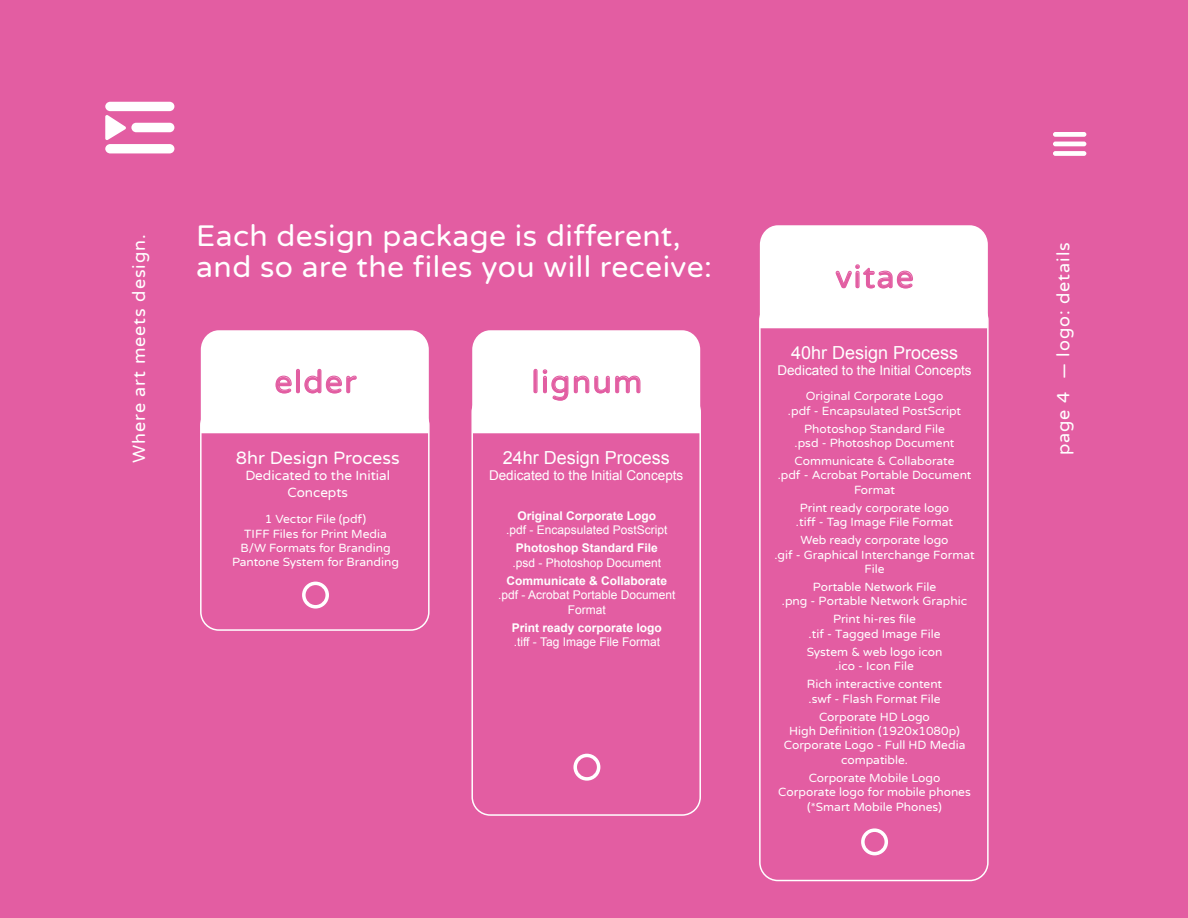
<style>
.page{position:relative;width:1188px;height:918px;background:#e35da2}
.page>*{position:absolute;margin:0;border:0;box-sizing:border-box;transform-origin:0 0}
.t1{font:31.5px "Varela Round";letter-spacing:.05em;color:#e35da2}
.t2{font:30px/31.5px "Varela Round";letter-spacing:.015em;color:#fff}
.t3{font:18px "Varela Round";letter-spacing:.05em;color:#fff}
.t4{font:18px "Arial";color:#fff}
.t5{font:18px "Varela Round";color:#fff}
.t6{font:13.5px "Arial";color:#fff}
.t7{font:13.5px/16.2px "Varela Round";color:#fff;text-align:center}
.t8{font:12px/14.4px "Varela Round";color:#fff;text-align:center}
.t9{font:12px/14.4px "Arial";color:#fff;text-align:center}
.t10{font:700 12px "Arial";color:#fff}
</style>
<div class="page">
<svg style="left:1053px;top:132px;width:33px;height:24px"></svg>
<div style="left:200px;top:407px;width:230px;height:224px;border:2px solid #fff;border-radius:18px"></div>
<div style="left:201px;top:330px;width:228px;height:103px;background:#fff"></div>
<svg style="left:302px;top:582px;width:27px;height:27px"></svg>
<div style="left:471px;top:393px;width:230px;height:423px;border:2px solid #fff;border-radius:18px"></div>
<div style="left:472px;top:330px;width:228px;height:103px;background:#fff"></div>
<svg style="left:573px;top:754px;width:27px;height:27px"></svg>
<div style="left:759px;top:302px;width:230px;height:579px;border:2px solid #fff;border-radius:18px"></div>
<div style="left:760px;top:225px;width:228px;height:103px;background:#fff"></div>
<svg style="left:861px;top:828px;width:27px;height:27px"></svg>
<svg style="left:105px;top:102px;width:69px;height:51px"></svg>
<h2 class="t2" style="left:196px;top:219px;width:517px">Each design package is different, and so are the files you will receive:</h2>
<h3 class="t3" style="left:127px;top:463px;width:230px;rotate:-90deg">Where art meets design.</h3>
<h3 class="t3" style="left:1051px;top:455px;width:214px;rotate:-90deg">page 4 — logo: details</h3>
<h1 class="t1" style="left:835px;top:255px;width:80px">vitae</h1>
<h3 class="t4" style="left:791px;top:341px;width:169px">40hr Design Process</h3>
<p class="t6" style="left:777px;top:362px;width:196px">Dedicated to the Initial Concepts</p>
<h1 class="t1" style="left:275px;top:360px;width:83px">elder</h1>
<h1 class="t1" style="left:532px;top:360px;width:112px">lignum</h1>
<p class="t8" style="left:788px;top:389px;width:175px">Original Corporate Logo<br>.pdf - Encapsulated PostScript</p>
<p class="t8" style="left:795px;top:421px;width:161px">Photoshop Standard File .psd - Photoshop Document</p>
<p class="t8" style="left:778px;top:453px;width:195px">Communicate &amp; Collaborate<br>.pdf - Acrobat Portable Document<br>Format</p>
<p class="t8" style="left:796px;top:500px;width:159px">Print ready corporate logo .tiff - Tag Image File Format</p>
<p class="t8" style="left:774px;top:533px;width:202px">Web ready corporate logo<br>.gif - Graphical Interchange Format<br>File</p>
<p class="t8" style="left:782px;top:579px;width:187px">Portable Network File<br>.png - Portable Network Graphic</p>
<p class="t8" style="left:809px;top:612px;width:133px">Print hi-res file<br>.tif - Tagged Image File</p>
<p class="t8" style="left:807px;top:644px;width:137px">System &amp; web logo icon .ico - Icon File</p>
<p class="t8" style="left:807px;top:677px;width:137px;text-align:left">Rich interactive content .swf - Flash Format File</p>
<p class="t8" style="left:784px;top:709px;width:183px">Corporate HD Logo<br>High Definition (1920x1080p)<br>Corporate Logo - Full HD Media compatible.</p>
<p class="t8" style="left:778px;top:770px;width:194px">Corporate Mobile Logo<br>Corporate logo for mobile phones (*Smart Mobile Phones)</p>
<h3 class="t5" style="left:236px;top:446px;width:165px">8hr Design Process</h3>
<p class="t7" style="left:245px;top:467px;width:146px">Dedicated to the Initial<br>Concepts</p>
<h3 class="t4" style="left:503px;top:446px;width:169px">24hr Design Process</h3>
<p class="t6" style="left:489px;top:467px;width:196px">Dedicated to the Initial Concepts</p>
<p class="t10" style="left:518px;top:508px;width:140px">Original Corporate Logo</p>
<p class="t9" style="left:506px;top:523px;width:163px">.pdf - Encapsulated PostScript</p>
<p class="t10" style="left:516px;top:540px;width:144px">Photoshop Standard File</p>
<p class="t9" style="left:513px;top:556px;width:150px">.psd - Photoshop Document</p>
<p class="t10" style="left:507px;top:573px;width:162px">Communicate &amp; Collaborate</p>
<p class="t9" style="left:498px;top:588px;width:179px">.pdf - Acrobat Portable Document<br>Format</p>
<p class="t10" style="left:512px;top:619px;width:152px">Print ready corporate logo</p>
<p class="t9" style="left:514px;top:635px;width:148px">.tiff - Tag Image File Format</p>
<p class="t8" style="left:232px;top:512px;width:168px">1 Vector File (pdf)<br>TIFF Files for Print Media<br>B/W Formats for Branding<br>Pantone System for Branding</p>
</div>
